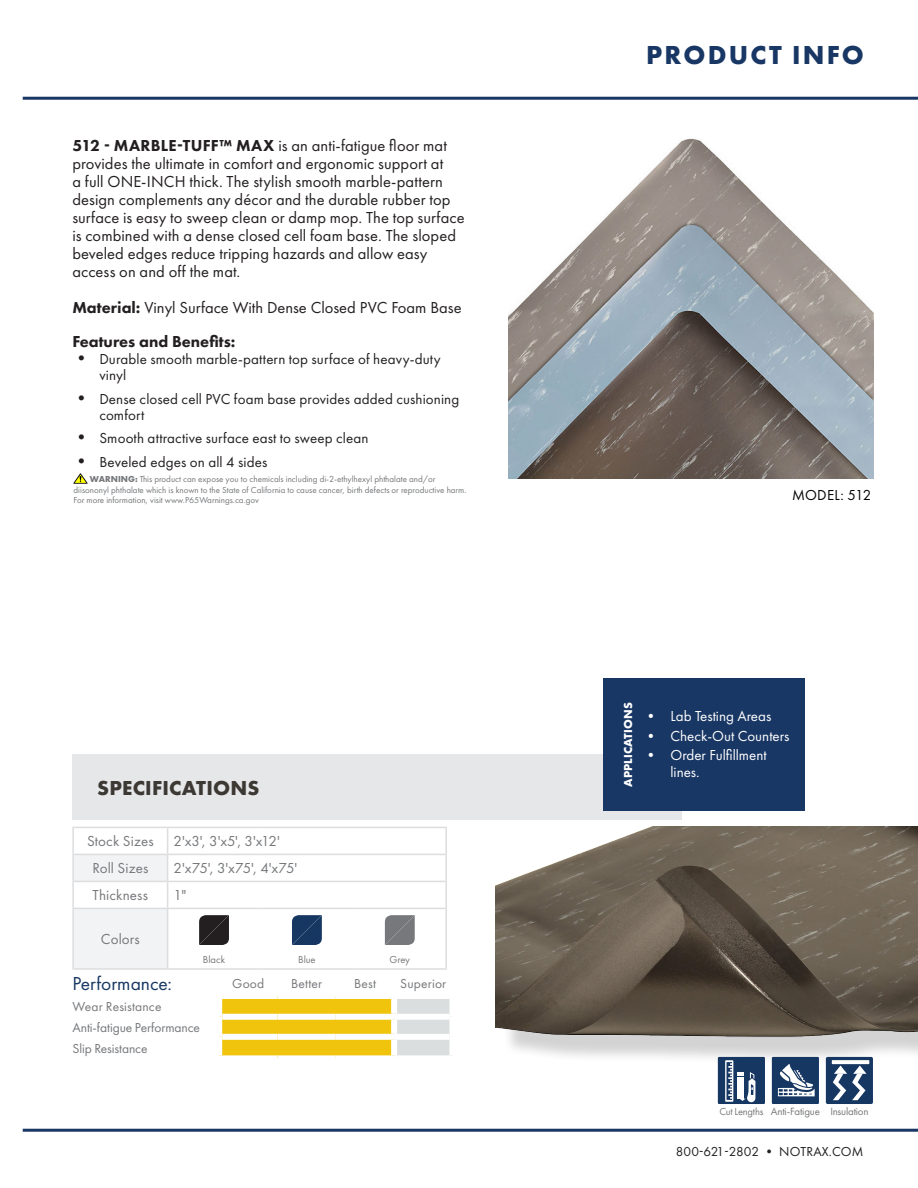
<style>
.page{position:relative;width:918px;height:1188px;background:#fff}
.page>*{position:absolute;margin:0;border:0;box-sizing:border-box;transform-origin:0 0}
.t1{font:700 27px "Futura New";letter-spacing:.08em;color:#193764}
.t2{font:700 21px "Futura New";letter-spacing:.01em;color:#3c3833}
.Paragraph_Style_2{font:19.5px "Futura New";color:#173763}
.Paragraph_Style_2-2{font:16.5px/18px "Futura New";letter-spacing:.005em;color:#231f20}
.Paragraph_Style_2-3{font:800 16.5px "Futura New";color:#231f20}
.t3{font:15px/16.5px "Futura New";letter-spacing:.01em;color:#231f20}
.t4{font:15px/16.5px "Futura New";color:#fff}
.t5{font:15px "Futura New";letter-spacing:.01em;color:#76787b}
.t6{font:15px "Futura New";letter-spacing:-.025em;color:#76787b}
.Paragraph_Style_2-4{font:15px "Futura New";letter-spacing:.015em;color:#040503}
.Paragraph_Style_2-5{font:13.5px "Futura New";color:#76787b}
.t7{font:13.5px "Futura New";letter-spacing:.01em;color:#231f20}
.t8{font:700 12px "Futura New";letter-spacing:.01em;color:#fff}
.Paragraph_Style_2-6{font:10.95px "Futura New";letter-spacing:-.02em;color:#76787b}
.Paragraph_Style_2-7{font:10.5px "Futura New";letter-spacing:-.015em;color:#76787b}
.t9{font:9px/10.8px "Futura New";color:#76787b}
.s1{font-weight:800}
.s2{font-size:18px}
.s3{font-weight:700}
</style>
<div class="page">
<img style="left:509px;top:138px;width:364px;height:341px">
<img style="left:495px;top:827px;width:423px;height:253px">
<div style="left:73px;top:754px;width:609px;height:66px;background:#e6e7e9"></div>
<div style="left:604px;top:679px;width:201px;height:132px;background:#193764"></div>
<hr style="left:23px;top:97px;width:895px;height:3px;background:#193764">
<hr style="left:23px;top:1129px;width:895px;height:3px;background:#193764">
<svg style="left:222px;top:999px;width:227px;height:56px;background:#ecc932"></svg>
<div style="left:394px;top:1037px;width:58px;height:21px;background:#dbdede"></div>
<div style="left:391px;top:999px;width:6px;height:15px;background:#fff"></div>
<div style="left:391px;top:1020px;width:6px;height:14px;background:#fff"></div>
<div style="left:391px;top:1040px;width:6px;height:15px;background:#fff"></div>
<div style="left:449px;top:1037px;width:6px;height:18px;background:#fff"></div>
<div style="left:394px;top:1055px;width:61px;height:6px;background:#fff"></div>
<div style="left:222px;top:1014px;width:56px;height:6px;background:#fff"></div>
<div style="left:278px;top:1014px;width:58px;height:6px;background:#fff"></div>
<div style="left:336px;top:1014px;width:58px;height:6px;background:#fff"></div>
<div style="left:394px;top:1014px;width:55px;height:6px;background:#fff"></div>
<div style="left:222px;top:1034px;width:56px;height:6px;background:#fff"></div>
<div style="left:278px;top:1034px;width:58px;height:6px;background:#fff"></div>
<div style="left:336px;top:1034px;width:58px;height:6px;background:#fff"></div>
<div style="left:394px;top:1034px;width:55px;height:6px;background:#fff"></div>
<svg style="left:74px;top:473px;width:13px;height:11px"></svg>
<div style="left:73px;top:854px;width:95px;height:27px;background:#f2f3f4"></div>
<div style="left:73px;top:908px;width:95px;height:61px;background:#f2f3f4"></div>
<hr style="left:72px;top:827px;width:96px;height:1px;background:#dcdddf">
<hr style="left:72px;top:828px;width:2px;height:26px;background:#dcdddf">
<hr style="left:168px;top:827px;width:92px;height:1px;background:#dcdddf">
<hr style="left:260px;top:827px;width:93px;height:1px;background:#dcdddf">
<hr style="left:353px;top:827px;width:94px;height:1px;background:#dcdddf">
<hr style="left:72px;top:854px;width:96px;height:1px;background:#dcdddf">
<hr style="left:72px;top:855px;width:2px;height:26px;background:#dcdddf">
<hr style="left:168px;top:854px;width:92px;height:1px;background:#dcdddf">
<hr style="left:260px;top:854px;width:93px;height:1px;background:#dcdddf">
<hr style="left:353px;top:854px;width:94px;height:1px;background:#dcdddf">
<hr style="left:72px;top:881px;width:96px;height:1px;background:#dcdddf">
<hr style="left:72px;top:882px;width:2px;height:26px;background:#dcdddf">
<hr style="left:168px;top:881px;width:92px;height:1px;background:#dcdddf">
<svg style="left:167px;top:828px;width:1px;height:80px"></svg>
<hr style="left:260px;top:881px;width:93px;height:1px;background:#dcdddf">
<hr style="left:353px;top:881px;width:94px;height:1px;background:#dcdddf">
<svg style="left:446px;top:828px;width:1px;height:80px"></svg>
<hr style="left:72px;top:908px;width:96px;height:1px;background:#dcdddf">
<hr style="left:72px;top:909px;width:2px;height:59px;background:#dcdddf">
<hr style="left:168px;top:908px;width:92px;height:1px;background:#dcdddf">
<hr style="left:167px;top:909px;width:1px;height:59px;background:#dcdddf">
<hr style="left:260px;top:908px;width:93px;height:1px;background:#dcdddf">
<hr style="left:353px;top:908px;width:94px;height:1px;background:#dcdddf">
<hr style="left:72px;top:968px;width:96px;height:2px;background:#dcdddf">
<hr style="left:168px;top:968px;width:92px;height:2px;background:#dcdddf">
<hr style="left:260px;top:968px;width:93px;height:2px;background:#dcdddf">
<hr style="left:353px;top:968px;width:94px;height:2px;background:#dcdddf">
<hr style="left:446px;top:909px;width:1px;height:59px;background:#dcdddf">
<svg style="left:199px;top:915px;width:30px;height:30px"></svg>
<svg style="left:292px;top:915px;width:30px;height:30px"></svg>
<svg style="left:385px;top:915px;width:30px;height:30px"></svg>
<div style="left:718px;top:1057px;width:47px;height:47px;background:#173763"></div>
<svg style="left:725px;top:1060px;width:30px;height:42px"></svg>
<div style="left:772px;top:1057px;width:47px;height:47px;background:#173763"></div>
<div style="left:826px;top:1057px;width:47px;height:47px;background:#173763;border-radius:2px"></div>
<svg style="left:778px;top:1064px;width:37px;height:32px"></svg>
<svg style="left:832px;top:1060px;width:37px;height:4px"></svg>
<svg style="left:833px;top:1066px;width:34px;height:34px"></svg>
<p class="Paragraph_Style_2-2" style="left:72px;top:136px;width:394px"><span class="s1">512 - MARBLE-TUFF™ MAX</span> is an anti-fatigue floor mat provides the ultimate in comfort and ergonomic support at<br>a full ONE-INCH thick. The stylish smooth marble-pattern design complements any décor and the durable rubber top surface is easy to sweep clean or damp mop. The top surface is combined with a dense closed cell foam base. The sloped beveled edges reduce tripping hazards and allow easy access on and off the mat.</p>
<p class="Paragraph_Style_2-2" style="left:72px;top:298px;width:391px"><span class="s1">Material:</span> Vinyl Surface With Dense Closed PVC Foam Base</p>
<p class="Paragraph_Style_2-3" style="left:72px;top:331px;width:165px">Features and Benefits:</p>
<p class="t3" style="left:99px;top:350px;width:343px;text-indent:-27px"><span class="s2">•</span> Durable smooth marble-pattern top surface of heavy-duty vinyl</p>
<p class="t3" style="left:99px;top:390px;width:361px;text-indent:-27px"><span class="s2">•</span> Dense closed cell PVC foam base provides added cushioning comfort</p>
<p class="t3" style="left:72px;top:430px;width:298px"><span class="s2">•</span> Smooth attractive surface east to sweep clean</p>
<p class="t3" style="left:72px;top:453px;width:197px"><span class="s2">•</span> Beveled edges on all 4 sides</p>
<p class="t9" style="left:74px;top:473px;width:394px;text-indent:16px"><span class="s3">WARNING:</span> This product can expose you to chemicals including di-2-ethylhexyl phthalate and/or diisononyl phthalate which is known to the State of California to cause cancer, birth defects or reproductive harm.<br>For more information, visit www.P65Warnings.ca.gov</p>
<p class="t2" style="left:97px;top:774px;width:164px">SPECIFICATIONS</p>
<p class="t5" style="left:87px;top:832px;width:68px">Stock Sizes</p>
<p class="t5" style="left:174px;top:832px;width:108px">2'x3', 3'x5', 3'x12'</p>
<p class="t5" style="left:92px;top:859px;width:57px">Roll Sizes</p>
<p class="t6" style="left:174px;top:859px;width:125px">2'x75', 3'x75', 4'x75'</p>
<p class="t5" style="left:93px;top:886px;width:57px">Thickness</p>
<p class="t5" style="left:174px;top:886px;width:14px">1"</p>
<p class="t5" style="left:101px;top:930px;width:40px">Colors</p>
<p class="Paragraph_Style_2-7" style="left:203px;top:953px;width:24px">Black</p>
<p class="Paragraph_Style_2-7" style="left:298px;top:953px;width:19px">Blue</p>
<p class="Paragraph_Style_2-7" style="left:389px;top:953px;width:22px">Grey</p>
<p class="Paragraph_Style_2" style="left:72px;top:972px;width:101px">Performance:</p>
<p class="Paragraph_Style_2-5" style="left:232px;top:975px;width:34px">Good</p>
<p class="Paragraph_Style_2-5" style="left:291px;top:975px;width:33px">Better</p>
<p class="Paragraph_Style_2-5" style="left:354px;top:975px;width:23px">Best</p>
<p class="Paragraph_Style_2-5" style="left:400px;top:975px;width:47px">Superior</p>
<p class="Paragraph_Style_2-5" style="left:72px;top:999px;width:91px">Wear Resistance</p>
<p class="Paragraph_Style_2-5" style="left:72px;top:1019px;width:129px">Anti-fatigue Performance</p>
<p class="Paragraph_Style_2-5" style="left:72px;top:1040px;width:77px">Slip Resistance</p>
<p class="t1" style="left:646px;top:38px;width:219px">PRODUCT INFO</p>
<p class="Paragraph_Style_2-4" style="left:792px;top:486px;width:81px">MODEL: 512</p>
<p class="t8" style="left:620px;top:787px;width:86px;rotate:-90deg">APPLICATIONS</p>
<p class="t4" style="left:643px;top:708px;width:129px">• Lab Testing Areas</p>
<p class="t4" style="left:643px;top:727px;width:147px">• Check-Out Counters</p>
<p class="t4" style="left:670px;top:747px;width:98px;text-indent:-27px">• Order Fulfillment lines.</p>
<p class="Paragraph_Style_2-7" style="left:719px;top:1105px;width:46px">Cut Lengths</p>
<p class="Paragraph_Style_2-6" style="left:771px;top:1105px;width:50px">Anti-Fatigue</p>
<p class="Paragraph_Style_2-6" style="left:830px;top:1105px;width:40px">Insulation</p>
<p class="t7" style="left:676px;top:1144px;width:189px">800-621-2802 • NOTRAX.COM</p>
</div>
